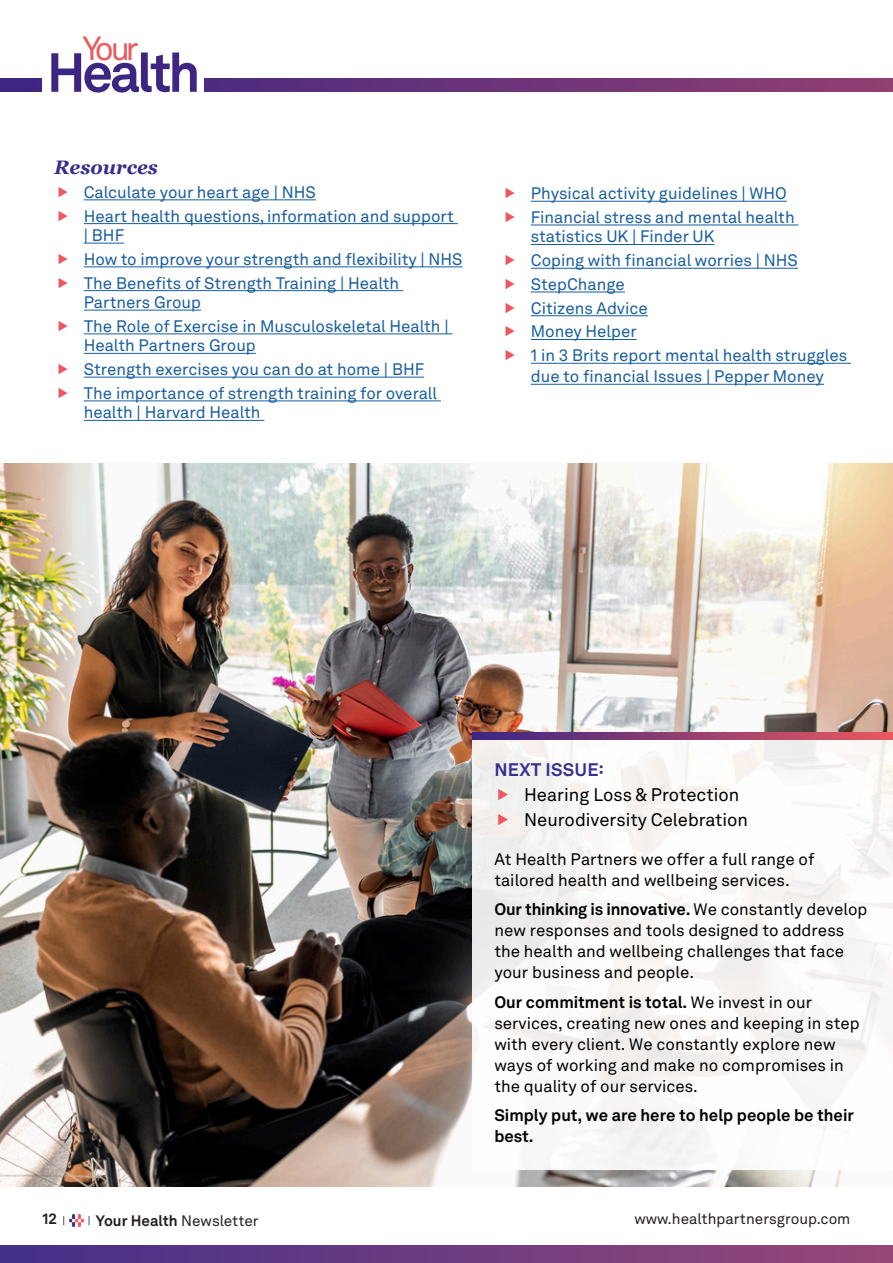
<style>
.page{position:relative;width:893px;height:1263px;background:#fff}
.page>*{position:absolute;margin:0;border:0;box-sizing:border-box;transform-origin:0 0}
.t1{font:700 54.3px "Akkurat LL";letter-spacing:-.065em;color:#3d2683}
.t2{font:33px "Akkurat LL";color:#eb595e}
.In-text_title{font:italic 700 19.5px "Georgia";color:#38308d}
.t3{font:18px "Akkurat LL";color:#000}
.In-text_title-2{font:700 18px "Akkurat LL";letter-spacing:.01em;color:#38308d}
.t4{font:16.5px/19.5px "Akkurat LL";color:#175d9e}
.t5{font:16.5px/21px "Akkurat LL";color:#000}
.t6{font:700 16.5px/21px "Akkurat LL";color:#000}
.t7{font:15px "Akkurat LL";color:#231f20}
.t8{font:700 15px "Akkurat LL";color:#231f20}
.s1{font-weight:700}
.s2{font-weight:400;font-size:10.5px}
.s3{font-weight:400}
</style>
<div class="page">
<svg style="left:0;top:79px;width:893px;height:12px;background:#6d3479"></svg>
<img style="left:69px;top:1215px;width:15px;height:11px">
<div style="left:0;top:1246px;width:893px;height:17px;background:linear-gradient(to right,#433089,#974878)"></div>
<div style="left:43px;top:54px;width:161px;height:42px;background:#fff"></div>
<img style="left:0;top:463px;width:893px;height:723px">
<hr style="left:84px;top:199px;width:232px;height:1px;background:#175d9e">
<hr style="left:84px;top:223px;width:374px;height:1px;background:#175d9e">
<hr style="left:84px;top:243px;width:40px;height:1px;background:#175d9e">
<hr style="left:84px;top:266px;width:379px;height:1px;background:#175d9e">
<hr style="left:84px;top:290px;width:319px;height:1px;background:#175d9e">
<hr style="left:84px;top:310px;width:117px;height:1px;background:#175d9e">
<hr style="left:84px;top:333px;width:368px;height:1px;background:#175d9e">
<hr style="left:84px;top:353px;width:172px;height:1px;background:#175d9e">
<hr style="left:84px;top:377px;width:340px;height:1px;background:#175d9e">
<hr style="left:84px;top:400px;width:357px;height:1px;background:#175d9e">
<hr style="left:84px;top:420px;width:180px;height:1px;background:#175d9e">
<div style="left:472px;top:738px;width:421px;height:431px;background:#fff"></div>
<svg style="left:472px;top:732px;width:421px;height:8px;background:#923e70"></svg>
<hr style="left:531px;top:201px;width:256px;height:1px;background:#175d9e">
<hr style="left:531px;top:225px;width:267px;height:1px;background:#175d9e">
<hr style="left:531px;top:244px;width:183px;height:1px;background:#175d9e">
<hr style="left:531px;top:268px;width:267px;height:1px;background:#175d9e">
<hr style="left:531px;top:292px;width:94px;height:1px;background:#175d9e">
<hr style="left:531px;top:315px;width:117px;height:1px;background:#175d9e">
<hr style="left:531px;top:339px;width:105px;height:1px;background:#175d9e">
<hr style="left:531px;top:363px;width:320px;height:1px;background:#175d9e">
<hr style="left:531px;top:384px;width:293px;height:1px;background:#175d9e">
<svg style="left:498px;top:789px;width:10px;height:11px"></svg>
<svg style="left:498px;top:814px;width:10px;height:11px"></svg>
<h2 class="t2" style="left:83px;top:24px;width:58px">Your</h2>
<h1 class="t1" style="left:47px;top:31px;width:155px">Health</h1>
<p class="In-text_title" style="left:54px;top:155px;width:106px">Resources</p>
<p class="t4" style="left:84px;top:181px;width:234px">Calculate your heart age | NHS</p>
<p class="t4" style="left:84px;top:205px;width:372px">Heart health questions, information and support | BHF</p>
<p class="t4" style="left:84px;top:248px;width:380px">How to improve your strength and flexibility | NHS</p>
<p class="t4" style="left:84px;top:272px;width:317px">The Benefits of Strength Training | Health<br>Partners Group</p>
<p class="t4" style="left:84px;top:315px;width:366px">The Role of Exercise in Musculoskeletal Health |<br>Health Partners Group</p>
<p class="t4" style="left:84px;top:359px;width:342px">Strength exercises you can do at home | BHF</p>
<p class="t4" style="left:84px;top:382px;width:355px">The importance of strength training for overall health | Harvard Health</p>
<p class="t4" style="left:531px;top:183px;width:257px">Physical activity guidelines | WHO</p>
<p class="t4" style="left:531px;top:207px;width:265px">Financial stress and mental health statistics UK | Finder UK</p>
<p class="t4" style="left:531px;top:250px;width:269px">Coping with financial worries | NHS</p>
<p class="t4" style="left:531px;top:274px;width:96px">StepChange</p>
<p class="t4" style="left:531px;top:297px;width:119px">Citizens Advice</p>
<p class="t4" style="left:531px;top:321px;width:108px">Money Helper</p>
<p class="t4" style="left:531px;top:344px;width:318px;line-height:21px">1 in 3 Brits report mental health struggles due to financial Issues | Pepper Money</p>
<p class="In-text_title-2" style="left:494px;top:756px;width:111px">NEXT ISSUE:</p>
<p class="t3" style="left:524px;top:781px;width:217px">Hearing Loss &amp; Protection</p>
<p class="t3" style="left:524px;top:807px;width:226px">Neurodiversity Celebration</p>
<p class="t5" style="left:494px;top:847px;width:322px">At Health Partners we offer a full range of tailored health and wellbeing services.</p>
<p class="t5" style="left:494px;top:898px;width:375px"><span class="s1">Our thinking is innovative.</span> We constantly develop new responses and tools designed to address the health and wellbeing challenges that face your business and people.</p>
<p class="t5" style="left:494px;top:990px;width:367px"><span class="s1">Our commitment is total.</span> We invest in our services, creating new ones and keeping in step with every client. We constantly explore new ways of working and make no compromises in the quality of our services.</p>
<p class="t6" style="left:494px;top:1104px;width:361px">Simply put, we are here to help people be their best.</p>
<p class="t8" style="left:43px;top:1207px;width:24px">12 <span class="s2">|</span></p>
<p class="t8" style="left:88px;top:1209px;width:172px"><span class="s2">|</span> Your Health <span class="s3">Newsletter</span></p>
<p class="t7" style="left:634px;top:1207px;width:218px">www.healthpartnersgroup.com</p>
</div>
